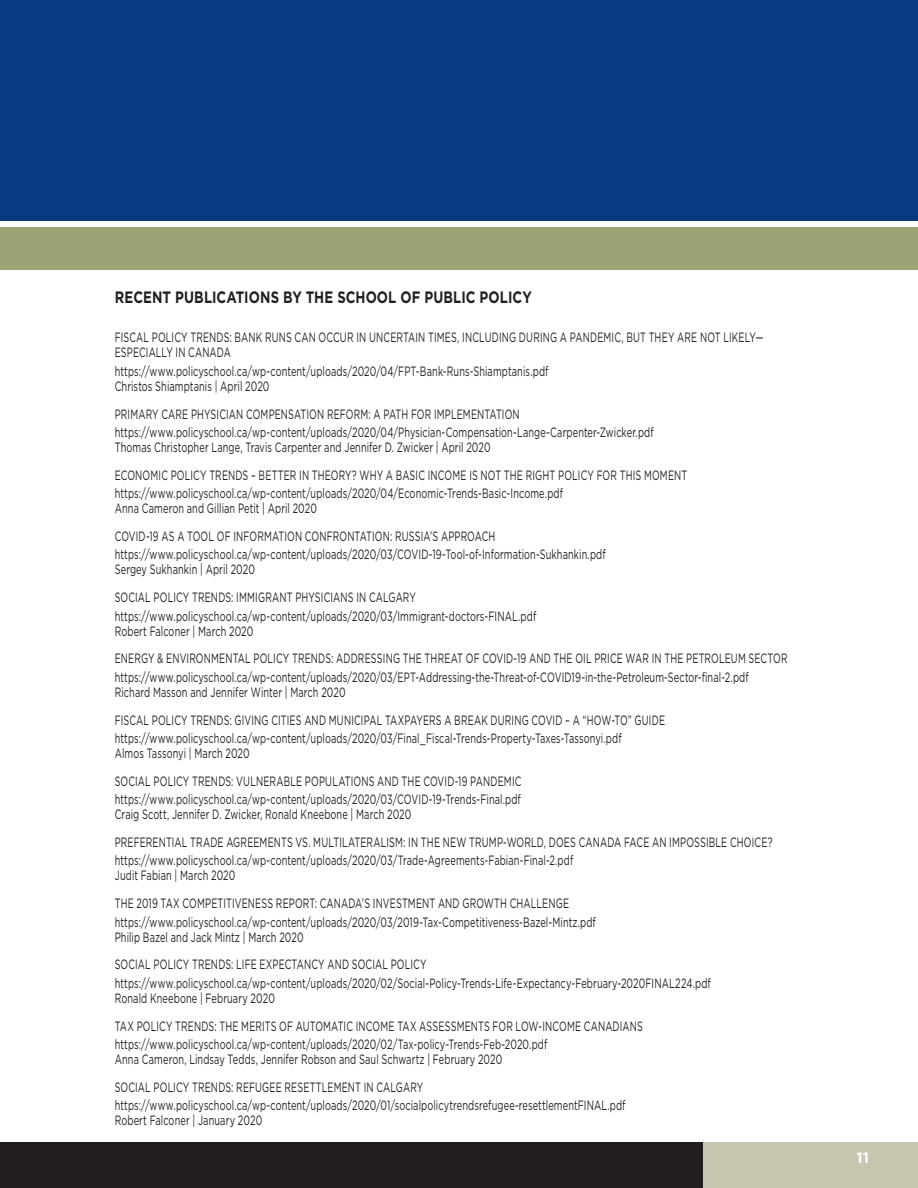
<style>
.page{position:relative;width:918px;height:1188px;background:#fff}
.page>*{position:absolute;margin:0;border:0;box-sizing:border-box;transform-origin:0 0}
.Recent_Pubs_-_Headin{font:700 16.5px "Gotham";letter-spacing:.005em;color:#231f20;scale:.8 1}
.t1{font:700 15px "Gotham";color:#fff}
.Paper_URL{font:13.5px "Gotham";letter-spacing:.01em;color:#231f20;scale:.68 1}
.Paper_Title_-_Recent{font:13.5px/15px "Gotham";letter-spacing:.015em;color:#231f20;scale:.67 1}
.Paper_Authors__Recen{font:13.5px "Gotham";letter-spacing:.01em;color:#231f20;scale:.68 1}
</style>
<div class="page">
<div style="left:0;top:228px;width:918px;height:42px;background:#9ea374"></div>
<div style="left:0;top:0;width:918px;height:220px;background:#083981"></div>
<div style="left:703px;top:1143px;width:215px;height:45px;background:#c7c5af"></div>
<div style="left:0;top:1143px;width:703px;height:45px;background:#231f20"></div>
<p class="Recent_Pubs_-_Headin" style="left:115px;top:286px;width:523px">RECENT PUBLICATIONS BY THE SCHOOL OF PUBLIC POLICY</p>
<p class="Paper_Title_-_Recent" style="left:115px;top:330px;width:970px">FISCAL POLICY TRENDS: BANK RUNS CAN OCCUR IN UNCERTAIN TIMES, INCLUDING DURING A PANDEMIC, BUT THEY ARE NOT LIKELY—<br>ESPECIALLY IN CANADA</p>
<p class="Paper_URL" style="left:115px;top:362px;width:639px">https://www.policyschool.ca/wp-content/uploads/2020/04/FPT-Bank-Runs-Shiamptanis.pdf</p>
<p class="Paper_Authors__Recen" style="left:115px;top:377px;width:229px">Christos Shiamptanis | April 2020</p>
<p class="Paper_Title_-_Recent" style="left:115px;top:406px;width:606px">PRIMARY CARE PHYSICIAN COMPENSATION REFORM: A PATH FOR IMPLEMENTATION</p>
<p class="Paper_URL" style="left:115px;top:424px;width:794px">https://www.policyschool.ca/wp-content/uploads/2020/04/Physician-Compensation-Lange-Carpenter-Zwicker.pdf</p>
<p class="Paper_Authors__Recen" style="left:115px;top:439px;width:554px">Thomas Christopher Lange, Travis Carpenter and Jennifer D. Zwicker | April 2020</p>
<p class="Paper_Title_-_Recent" style="left:115px;top:467px;width:856px">ECONOMIC POLICY TRENDS – BETTER IN THEORY? WHY A BASIC INCOME IS NOT THE RIGHT POLICY FOR THIS MOMENT</p>
<p class="Paper_URL" style="left:115px;top:485px;width:661px">https://www.policyschool.ca/wp-content/uploads/2020/04/Economic-Trends-Basic-Income.pdf</p>
<p class="Paper_Authors__Recen" style="left:115px;top:500px;width:299px">Anna Cameron and Gillian Petit | April 2020</p>
<p class="Paper_Title_-_Recent" style="left:115px;top:529px;width:570px">COVID-19 AS A TOOL OF INFORMATION CONFRONTATION: RUSSIA’S APPROACH</p>
<p class="Paper_URL" style="left:115px;top:546px;width:724px">https://www.policyschool.ca/wp-content/uploads/2020/03/COVID-19-Tool-of-Information-Sukhankin.pdf</p>
<p class="Paper_Authors__Recen" style="left:115px;top:561px;width:208px">Sergey Sukhankin | April 2020</p>
<p class="Paper_Title_-_Recent" style="left:115px;top:590px;width:451px">SOCIAL POLICY TRENDS: IMMIGRANT PHYSICIANS IN CALGARY</p>
<p class="Paper_URL" style="left:115px;top:607px;width:622px">https://www.policyschool.ca/wp-content/uploads/2020/03/Immigrant-doctors-FINAL.pdf</p>
<p class="Paper_Authors__Recen" style="left:115px;top:622px;width:205px">Robert Falconer | March 2020</p>
<p class="Paper_Title_-_Recent" style="left:115px;top:651px;width:1006px">ENERGY &amp; ENVIRONMENTAL POLICY TRENDS: ADDRESSING THE THREAT OF COVID-19 AND THE OIL PRICE WAR IN THE PETROLEUM SECTOR</p>
<p class="Paper_URL" style="left:115px;top:668px;width:934px">https://www.policyschool.ca/wp-content/uploads/2020/03/EPT-Addressing-the-Threat-of-COVID19-in-the-Petroleum-Sector-final-2.pdf</p>
<p class="Paper_Authors__Recen" style="left:115px;top:683px;width:341px">Richard Masson and Jennifer Winter | March 2020</p>
<p class="Paper_Title_-_Recent" style="left:115px;top:712px;width:823px">FISCAL POLICY TRENDS: GIVING CITIES AND MUNICIPAL TAXPAYERS A BREAK DURING COVID – A “HOW-TO” GUIDE</p>
<p class="Paper_URL" style="left:115px;top:730px;width:747px">https://www.policyschool.ca/wp-content/uploads/2020/03/Final_Fiscal-Trends-Property-Taxes-Tassonyi.pdf</p>
<p class="Paper_Authors__Recen" style="left:115px;top:745px;width:200px">Almos Tassonyi | March 2020</p>
<p class="Paper_Title_-_Recent" style="left:115px;top:773px;width:609px">SOCIAL POLICY TRENDS: VULNERABLE POPULATIONS AND THE COVID-19 PANDEMIC</p>
<p class="Paper_URL" style="left:115px;top:791px;width:599px">https://www.policyschool.ca/wp-content/uploads/2020/03/COVID-19-Trends-Final.pdf</p>
<p class="Paper_Authors__Recen" style="left:115px;top:806px;width:438px">Craig Scott, Jennifer D. Zwicker, Ronald Kneebone | March 2020</p>
<p class="Paper_Title_-_Recent" style="left:115px;top:835px;width:983px">PREFERENTIAL TRADE AGREEMENTS VS. MULTILATERALISM: IN THE NEW TRUMP-WORLD, DOES CANADA FACE AN IMPOSSIBLE CHOICE?</p>
<p class="Paper_URL" style="left:115px;top:852px;width:676px">https://www.policyschool.ca/wp-content/uploads/2020/03/Trade-Agreements-Fabian-Final-2.pdf</p>
<p class="Paper_Authors__Recen" style="left:115px;top:867px;width:179px">Judit Fabian | March 2020</p>
<p class="Paper_Title_-_Recent" style="left:115px;top:896px;width:680px">THE 2019 TAX COMPETITIVENESS REPORT: CANADA’S INVESTMENT AND GROWTH CHALLENGE</p>
<p class="Paper_URL" style="left:115px;top:913px;width:709px">https://www.policyschool.ca/wp-content/uploads/2020/03/2019-Tax-Competitiveness-Bazel-Mintz.pdf</p>
<p class="Paper_Authors__Recen" style="left:115px;top:928px;width:279px">Philip Bazel and Jack Mintz | March 2020</p>
<p class="Paper_Title_-_Recent" style="left:115px;top:957px;width:467px">SOCIAL POLICY TRENDS: LIFE EXPECTANCY AND SOCIAL POLICY</p>
<p class="Paper_URL" style="left:115px;top:974px;width:878px">https://www.policyschool.ca/wp-content/uploads/2020/02/Social-Policy-Trends-Life-Expectancy-February-2020FINAL224.pdf</p>
<p class="Paper_Authors__Recen" style="left:115px;top:989px;width:237px">Ronald Kneebone | February 2020</p>
<p class="Paper_Title_-_Recent" style="left:115px;top:1018px;width:790px">TAX POLICY TRENDS: THE MERITS OF AUTOMATIC INCOME TAX ASSESSMENTS FOR LOW-INCOME CANADIANS</p>
<p class="Paper_URL" style="left:115px;top:1036px;width:638px">https://www.policyschool.ca/wp-content/uploads/2020/02/Tax-policy-Trends-Feb-2020.pdf</p>
<p class="Paper_Authors__Recen" style="left:115px;top:1051px;width:572px">Anna Cameron, Lindsay Tedds, Jennifer Robson and Saul Schwartz | February 2020</p>
<p class="Paper_Title_-_Recent" style="left:115px;top:1079px;width:462px">SOCIAL POLICY TRENDS: REFUGEE RESETTLEMENT IN CALGARY</p>
<p class="Paper_URL" style="left:115px;top:1097px;width:753px">https://www.policyschool.ca/wp-content/uploads/2020/01/socialpolicytrendsrefugee-resettlementFINAL.pdf</p>
<p class="Paper_Authors__Recen" style="left:115px;top:1112px;width:218px">Robert Falconer | January 2020</p>
<p class="t1" style="left:856px;top:1148px;width:14px">11</p>
</div>
